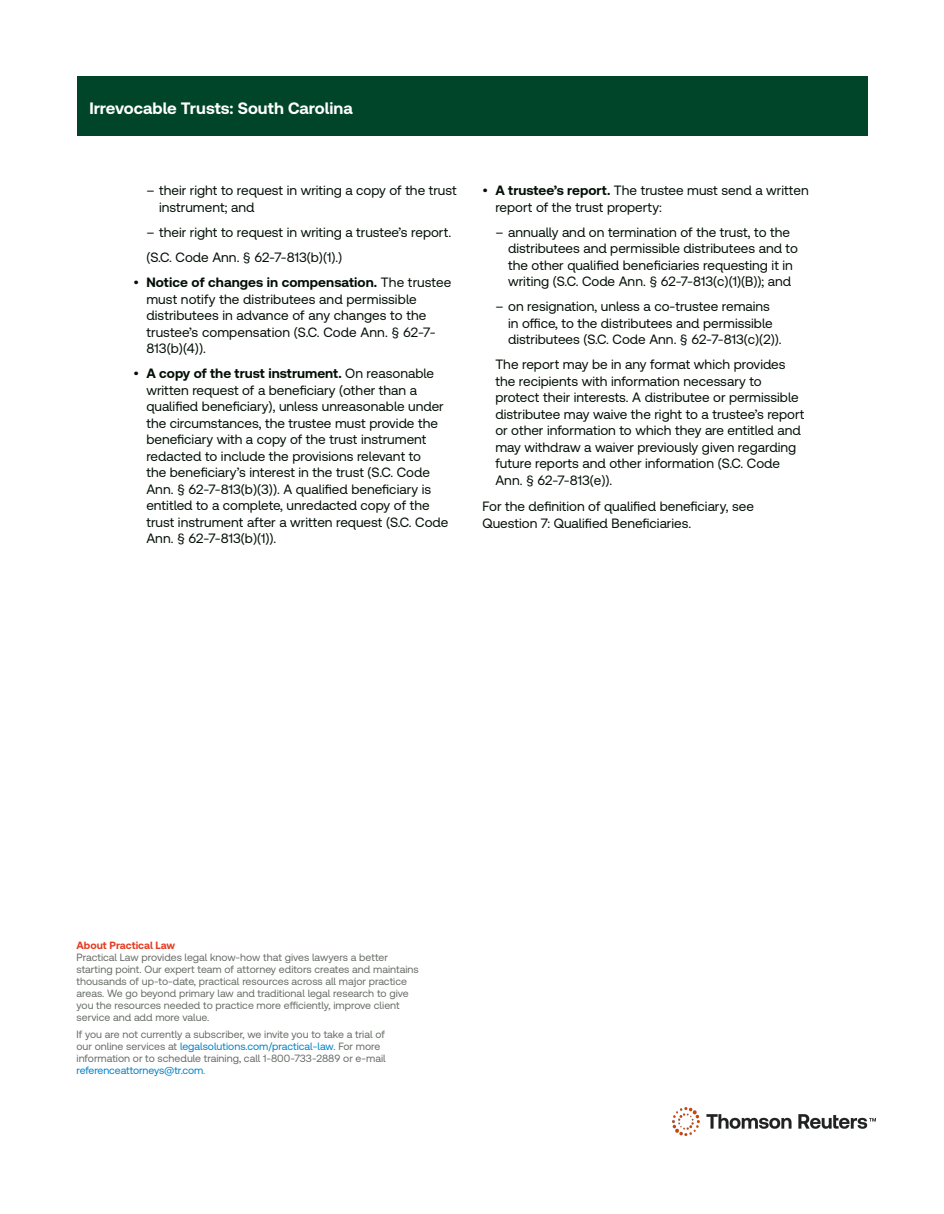
<style>
.page{position:relative;width:944px;height:1214px;background:#fff}
.page>*{position:absolute;margin:0;border:0;box-sizing:border-box;transform-origin:0 0}
.t1{font:700 16.5px "Clario";color:#fff}
.t2{font:13.5px/16.5px "Clario";color:#020f06}
.t3{font:10.5px/12px "Clario";color:#676d66}
.t4{font:700 10.5px "Clario";color:#e43b20}
.s1{font-weight:700}
.s2{color:#0081c7}
.s3{color:#86888b}
</style>
<div class="page">
<div style="left:77px;top:77px;width:790px;height:59px;background:#004529"></div>
<img style="left:672px;top:1107px;width:203px;height:28px">
<p class="t1" style="left:89px;top:98px;width:265px">Irrevocable Trusts: South Carolina</p>
<p class="t2" style="left:159px;top:182px;width:299px;text-indent:-13px">– their right to request in writing a copy of the trust instrument; and</p>
<p class="t2" style="left:146px;top:219px;width:306px;line-height:25px">– their right to request in writing a trustee’s report. (S.C. Code Ann. § 62-7-813(b)(1).)</p>
<p class="t2" style="left:146px;top:273px;width:306px;text-indent:-13px">• <span class="s1">Notice of changes in compensation.</span> The trustee must notify the distributees and permissible distributees in advance of any changes to the trustee’s compensation (S.C. Code Ann. § 62-7- 813(b)(4)).</p>
<p class="t2" style="left:146px;top:364px;width:303px;text-indent:-13px">• <span class="s1">A copy of the trust instrument.</span> On reasonable written request of a beneficiary (other than a qualified beneficiary), unless unreasonable under the circumstances, the trustee must provide the beneficiary with a copy of the trust instrument redacted to include the provisions relevant to<br>the beneficiary’s interest in the trust (S.C. Code Ann. § 62-7-813(b)(3)). A qualified beneficiary is entitled to a complete, unredacted copy of the trust instrument after a written request (S.C. Code Ann. § 62-7-813(b)(1)).</p>
<p class="t2" style="left:495px;top:182px;width:315px;text-indent:-13px">• <span class="s1">A trustee’s report.</span> The trustee must send a written report of the trust property:</p>
<p class="t2" style="left:508px;top:223px;width:291px;text-indent:-13px">– annually and on termination of the trust, to the distributees and permissible distributees and to the other qualified beneficiaries requesting it in writing (S.C. Code Ann. § 62-7-813(c)(1)(B)); and</p>
<p class="t2" style="left:508px;top:298px;width:275px;text-indent:-13px">– on resignation, unless a co-trustee remains in office, to the distributees and permissible distributees (S.C. Code Ann. § 62-7-813(c)(2)).</p>
<p class="t2" style="left:495px;top:356px;width:311px">The report may be in any format which provides the recipients with information necessary to protect their interests. A distributee or permissible distributee may waive the right to a trustee’s report or other information to which they are entitled and may withdraw a waiver previously given regarding future reports and other information (S.C. Code Ann. § 62-7-813(e)).</p>
<p class="t2" style="left:482px;top:497px;width:273px;line-height:17.2px">For the definition of qualified beneficiary, see<br>Question 7: Qualified Beneficiaries.</p>
<p class="t4" style="left:77px;top:939px;width:100px">About Practical Law</p>
<p class="t3" style="left:77px;top:951px;width:344px">Practical Law provides legal know-how that gives lawyers a better starting point. Our expert team of attorney editors creates and maintains thousands of up-to-date, practical resources across all major practice areas. We go beyond primary law and traditional legal research to give you the resources needed to practice more efficiently, improve client service and add more value.</p>
<p class="t3" style="left:77px;top:1027px;width:311px">If you are not currently a subscriber, we invite you to take a trial of our online services at <span class="s2">legalsolutions.com/practical-law</span>. For more information or to schedule training, call 1-800-733-2889 or e-mail <span class="s2">referenceattorneys@tr.com</span><span class="s3">.</span></p>
</div>
